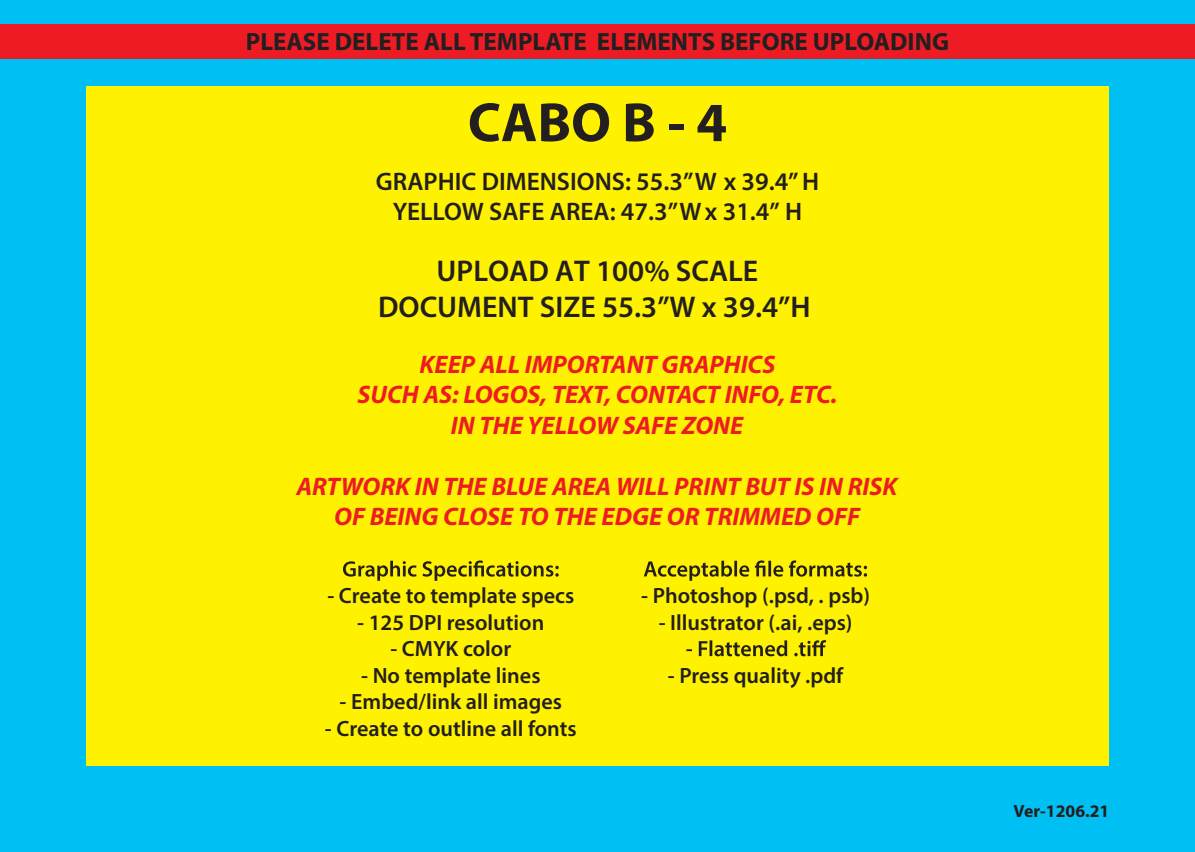
<style>
.page{position:relative;width:1195px;height:852px;background:#fff}
.page>*{position:absolute;margin:0;border:0;box-sizing:border-box;transform-origin:0 0}
.t1{font:700 55.62px "Myriad Pro";color:#231f20}
.t2{font:600 30px/36px "Myriad Pro";color:#231f20;text-align:center}
.t3{font:italic 700 25.38px/30.4px "Myriad Pro";color:#ed1c24;text-align:center}
.t4{font:600 25.38px/30.4px "Myriad Pro";color:#231f20;text-align:center}
.t5{font:700 24.99px "Myriad Pro";color:#231f20}
.t6{font:600 22.11px "Myriad Pro";color:#231f20}
.t7{font:700 17.67px "Myriad Pro";color:#231f20}
</style>
<div class="page">
<div style="left:0;top:0;width:1194px;height:851px;background:#00c0f3"></div>
<div style="left:86px;top:86px;width:1022px;height:679px;background:#fff200"></div>
<div style="left:0;top:24px;width:1194px;height:35px;background:#ed1c24"></div>
<svg style="left:343px;top:560px;width:215px;height:20px"></svg>
<svg style="left:644px;top:560px;width:223px;height:20px"></svg>
<svg style="left:686px;top:640px;width:140px;height:16px"></svg>
<p class="t5" style="left:246px;top:26px;width:704px">PLEASE DELETE ALL TEMPLATE ELEMENTS BEFORE UPLOADING</p>
<h1 class="t1" style="left:468px;top:89px;width:261px">CABO B - 4</h1>
<p class="t4" style="left:376px;top:168px;width:445px">GRAPHIC DIMENSIONS: 55.3” W x 39.4” H<br>YELLOW SAFE AREA: 47.3” W x 31.4” H</p>
<h2 class="t2" style="left:378px;top:255px;width:434px">UPLOAD AT 100% SCALE<br>DOCUMENT SIZE 55.3”W x 39.4”H</h2>
<p class="t3" style="left:357px;top:350px;width:481px">KEEP ALL IMPORTANT GRAPHICS<br>SUCH AS: LOGOS, TEXT, CONTACT INFO, ETC.<br>IN THE YELLOW SAFE ZONE</p>
<p class="t3" style="left:296px;top:472px;width:602px">ARTWORK IN THE BLUE AREA WILL PRINT BUT IS IN RISK</p>
<p class="t3" style="left:334px;top:502px;width:527px">OF BEING CLOSE TO THE EDGE OR TRIMMED OFF</p>
<p class="t6" style="left:327px;top:586px;width:248px">- Create to template specs</p>
<p class="t6" style="left:357px;top:613px;width:189px">- 125 DPI resolution</p>
<p class="t6" style="left:390px;top:639px;width:122px">- CMYK color</p>
<p class="t6" style="left:361px;top:666px;width:181px">- No template lines</p>
<p class="t6" style="left:340px;top:692px;width:224px">- Embed/link all images</p>
<p class="t6" style="left:325px;top:719px;width:253px">- Create to outline all fonts</p>
<p class="t6" style="left:641px;top:586px;width:230px">- Photoshop (.psd, . psb)</p>
<p class="t6" style="left:658px;top:613px;width:195px">- Illustrator (.ai, .eps)</p>
<p class="t6" style="left:668px;top:666px;width:177px">- Press quality .pdf</p>
<p class="t7" style="left:1013px;top:800px;width:97px">Ver-1206.21</p>
</div>
